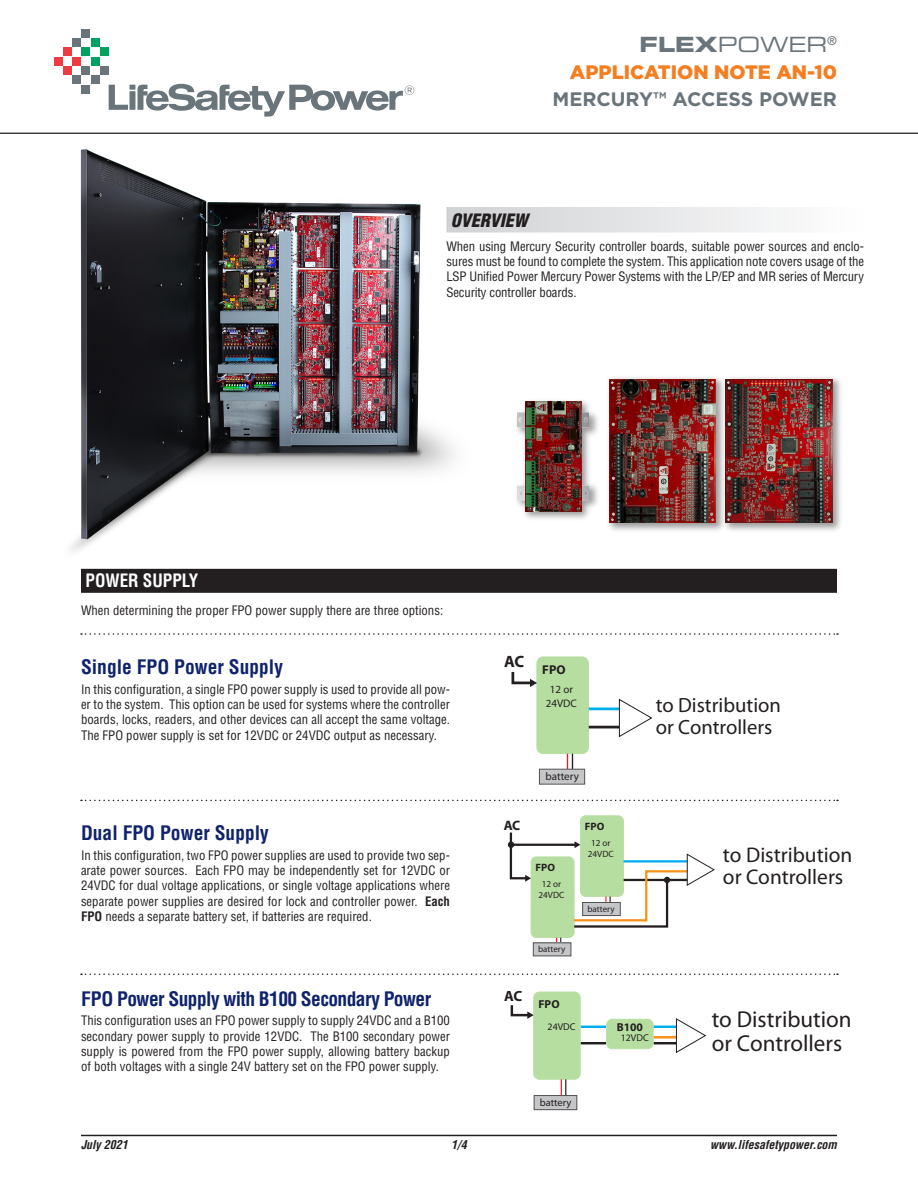
<style>
.page{position:relative;width:918px;height:1188px;background:#fff}
.page>*{position:absolute;margin:0;border:0;box-sizing:border-box;transform-origin:0 0}
.t1{font:23.1px/24.8px "Myriad Pro";color:#231f20}
.t2{font:21.3px/22.8px "Myriad Pro";color:#231f20}
.Data_Sheet_Header{font:21px "Eurostile LT Std Ex 2";color:#6a747b}
.t3{font:20.7px/21.9px "Myriad Pro";color:#231f20}
.t4{font:700 condensed 19.5px "Helvetica LT Std";color:#0f236c}
.t5{font:700 condensed 19.5px "Helvetica LT Std";letter-spacing:-.03em;color:#0f236c}
.Data_Sheet_Header-2{font:900 19.5px "Gotham";color:#f57e21}
.Data_Sheet_Header-3{font:700 19.5px "Gotham";color:#6a747b}
.SubHeading_1{font:700 condensed 18px "Helvetica LT Std";color:#fff;scale:.95 1}
.Header_with_Gradient{font:italic 900 condensed 18px "Helvetica LT Std";color:#231f20}
.t6{font:700 16.5px "Myriad Pro";color:#231f20}
.t7{font:700 14.85px "Myriad Pro";color:#231f20}
.t8{font:700 13.65px "Myriad Pro";color:#231f20}
.t9{font:condensed 12.75px/15.3px "Helvetica LT Std";color:#231f20;text-align:justify}
.t10{font:700 12.75px "Myriad Pro";color:#231f20}
.t11{font:italic 700 condensed 12px "Helvetica LT Std";color:#231f20}
.t12{font:700 11.55px "Myriad Pro";color:#231f20}
.t13{font:11.1px "Myriad Pro";color:#231f20}
.t14{font:10.95px/13.2px "Myriad Pro";color:#231f20;text-align:center}
.t15{font:700 10.65px "Myriad Pro";color:#231f20}
.t16{font:10.5px "Myriad Pro";color:#231f20}
.t17{font:9.9px "Myriad Pro";color:#231f20}
.t18{font:9.15px/10.9px "Myriad Pro";color:#231f20;text-align:center}
.t19{font:9px "Myriad Pro";color:#231f20}
.s1{font-family:"Eurostile LT Std Bold Ex 2"}
.s2{font-weight:700}
</style>
<div class="page">
<hr style="left:81px;top:1135px;width:756px;height:1px;background:#231f20">
<div style="left:446px;top:207px;width:418px;height:26px;background:linear-gradient(to right,#d0d1d4,#fefefe)"></div>
<img style="left:524px;top:400px;width:74px;height:119px">
<img style="left:517px;top:402px;width:72px;height:109px">
<img style="left:525px;top:402px;width:56px;height:109px">
<img style="left:729px;top:377px;width:112px;height:154px">
<img style="left:729px;top:379px;width:103px;height:144px">
<img style="left:609px;top:377px;width:120px;height:154px">
<img style="left:610px;top:379px;width:106px;height:144px">
<div style="left:81px;top:569px;width:756px;height:24px;background:#231f20"></div>
<hr style="left:589px;top:726px;width:36px;height:2px;background:#231f20">
<hr style="left:589px;top:707px;width:36px;height:3px;background:#00aeef">
<div style="left:537px;top:657px;width:51px;height:97px;background:#b7dea1;border-radius:6px"></div>
<div style="left:536px;top:656px;width:53px;height:98px;border:1px solid #70be44;border-radius:6px"></div>
<svg style="left:618px;top:698px;width:35px;height:40px"></svg>
<svg style="left:567px;top:754px;width:6px;height:15px"></svg>
<svg style="left:511px;top:669px;width:26px;height:18px"></svg>
<div style="left:539px;top:769px;width:46px;height:15px;background:#c5c6c8"></div>
<div style="left:539px;top:769px;width:46px;height:15px;border:1px solid #535355"></div>
<div style="left:531px;top:857px;width:43px;height:80px;background:#b7dea1;border-radius:5px"></div>
<div style="left:531px;top:857px;width:43px;height:81px;border:1px solid #70be44;border-radius:5px"></div>
<svg style="left:556px;top:938px;width:5px;height:5px"></svg>
<div style="left:533px;top:943px;width:38px;height:13px;background:#c5c6c8"></div>
<div style="left:533px;top:943px;width:38px;height:13px;border:1px solid #535355"></div>
<div style="left:580px;top:816px;width:43px;height:80px;background:#b7dea1;border-radius:5px"></div>
<div style="left:580px;top:815px;width:44px;height:82px;border:1px solid #70be44;border-radius:5px"></div>
<svg style="left:508px;top:833px;width:207px;height:96px"></svg>
<div style="left:583px;top:902px;width:37px;height:14px;background:#c5c6c8"></div>
<div style="left:582px;top:902px;width:39px;height:14px;border:1px solid #535355"></div>
<svg style="left:510px;top:1005px;width:23px;height:14px"></svg>
<div style="left:534px;top:992px;width:46px;height:87px;background:#b7dea1;border-radius:6px"></div>
<div style="left:533px;top:992px;width:48px;height:88px;border:1px solid #70be44;border-radius:6px"></div>
<svg style="left:561px;top:1079px;width:5px;height:16px"></svg>
<div style="left:534px;top:1096px;width:43px;height:14px;background:#c5c6c8"></div>
<div style="left:534px;top:1095px;width:43px;height:15px;border:1px solid #535355"></div>
<div style="left:607px;top:1019px;width:46px;height:30px;background:#b7dea1;border-radius:6px"></div>
<div style="left:606px;top:1019px;width:48px;height:30px;border:1px solid #70be44;border-radius:6px"></div>
<hr style="left:581px;top:1042px;width:25px;height:2px;background:#231f20">
<hr style="left:581px;top:1026px;width:25px;height:2px;background:#00aeef">
<hr style="left:654px;top:1042px;width:25px;height:2px;background:#231f20">
<hr style="left:654px;top:1026px;width:25px;height:2px;background:#00aeef">
<hr style="left:654px;top:1036px;width:25px;height:3px;background:#f7931d">
<svg style="left:675px;top:1018px;width:31px;height:35px"></svg>
<svg style="left:81px;top:800px;width:757px;height:1px"></svg>
<svg style="left:81px;top:633px;width:757px;height:2px"></svg>
<svg style="left:81px;top:974px;width:757px;height:1px"></svg>
<svg style="left:109px;top:84px;width:305px;height:33px"></svg>
<div style="left:54px;top:57px;width:8px;height:8px;background:#ee3a41"></div>
<div style="left:63px;top:48px;width:8px;height:8px;background:#ee3a41"></div>
<div style="left:73px;top:57px;width:8px;height:8px;background:#ee3a41"></div>
<div style="left:63px;top:67px;width:8px;height:8px;background:#ee3a41"></div>
<div style="left:73px;top:76px;width:8px;height:8px;background:#6a747b"></div>
<div style="left:82px;top:67px;width:8px;height:8px;background:#6a747b"></div>
<div style="left:91px;top:76px;width:8px;height:8px;background:#6a747b"></div>
<div style="left:101px;top:67px;width:8px;height:8px;background:#6a747b"></div>
<div style="left:73px;top:39px;width:8px;height:8px;background:#6a747b"></div>
<div style="left:82px;top:29px;width:8px;height:8px;background:#6a747b"></div>
<div style="left:82px;top:85px;width:8px;height:8px;background:#6a747b"></div>
<div style="left:82px;top:48px;width:8px;height:8px;background:#00a261"></div>
<div style="left:91px;top:39px;width:8px;height:8px;background:#00a261"></div>
<div style="left:101px;top:48px;width:8px;height:8px;background:#00a261"></div>
<div style="left:91px;top:57px;width:8px;height:8px;background:#00a261"></div>
<hr style="left:0;top:133px;width:918px;height:1px;background:#040503">
<img style="left:70px;top:149px;width:404px;height:403px">
<p class="Data_Sheet_Header" style="left:639px;top:30px;width:199px"><span class="s1">FLEX</span>POWER<sup>®</sup></p>
<p class="Data_Sheet_Header-2" style="left:570px;top:58px;width:269px">APPLICATION NOTE AN-10</p>
<p class="Data_Sheet_Header-3" style="left:552px;top:86px;width:286px">MERCURY™ ACCESS POWER</p>
<p class="Header_with_Gradient" style="left:451px;top:209px;width:78px">OVERVIEW</p>
<p class="t9" style="left:446px;top:238px;width:419px">When using Mercury Security controller boards, suitable power sources and enclo&shy;sures must be found to complete the system. This application note covers usage of the LSP Unified Power Mercury Power Systems with the LP/EP and MR series of Mercury Security controller boards.</p>
<p class="SubHeading_1" style="left:86px;top:569px;width:120px">POWER SUPPLY</p>
<p class="t9" style="left:81px;top:602px;width:364px">When determining the proper FPO power supply there are three options:</p>
<p class="t4" style="left:81px;top:655px;width:204px">Single FPO Power Supply</p>
<p class="t9" style="left:81px;top:681px;width:371px">In this configuration, a single FPO power supply is used to provide all pow&shy;er to the system. This option can be used for systems where the controller boards, locks, readers, and other devices can all accept the same voltage.<br>The FPO power supply is set for 12VDC or 24VDC output as necessary.</p>
<p class="t4" style="left:81px;top:821px;width:189px">Dual FPO Power Supply</p>
<p class="t9" style="left:81px;top:847px;width:371px">In this configuration, two FPO power supplies are used to provide two sep&shy;arate power sources. Each FPO may be independently set for 12VDC or 24VDC for dual voltage applications, or single voltage applications where separate power supplies are desired for lock and controller power. <span class="s2">Each FPO</span> needs a separate battery set, if batteries are required.</p>
<p class="t5" style="left:81px;top:986px;width:352px">FPO Power Supply with B100 Secondary Power</p>
<p class="t9" style="left:81px;top:1013px;width:371px">This configuration uses an FPO power supply to supply 24VDC and a B100 secondary power supply to provide 12VDC. The B100 secondary power supply is powered from the FPO power supply, allowing battery backup of both voltages with a single 24V battery set on the FPO power supply.</p>
<p class="t6" style="left:504px;top:651px;width:22px">AC</p>
<p class="t10" style="left:542px;top:662px;width:25px">FPO</p>
<p class="t14" style="left:546px;top:683px;width:33px">12 or<br>24VDC</p>
<p class="t3" style="left:656px;top:694px;width:127px">to Distribution or Controllers</p>
<p class="t13" style="left:545px;top:770px;width:35px">battery</p>
<p class="t8" style="left:504px;top:817px;width:18px">AC</p>
<p class="t15" style="left:536px;top:861px;width:21px">FPO</p>
<p class="t18" style="left:539px;top:879px;width:27px">12 or<br>24VDC</p>
<p class="t19" style="left:538px;top:943px;width:29px">battery</p>
<p class="t15" style="left:585px;top:820px;width:21px">FPO</p>
<p class="t18" style="left:588px;top:837px;width:27px">12 or<br>24VDC</p>
<p class="t19" style="left:587px;top:903px;width:29px">battery</p>
<p class="t7" style="left:504px;top:986px;width:20px">AC</p>
<p class="t12" style="left:539px;top:996px;width:23px">FPO</p>
<p class="t17" style="left:548px;top:1021px;width:29px">24VDC</p>
<p class="t12" style="left:617px;top:1019px;width:28px">B100</p>
<p class="t17" style="left:621px;top:1032px;width:29px">12VDC</p>
<p class="t2" style="left:723px;top:843px;width:131px">to Distribution or Controllers</p>
<p class="t1" style="left:712px;top:1006px;width:141px">to Distribution or Controllers</p>
<p class="t16" style="left:540px;top:1096px;width:33px">battery</p>
<p class="t11" style="left:81px;top:1137px;width:48px">July 2021</p>
<p class="t11" style="left:451px;top:1137px;width:17px">1/4</p>
<p class="t11" style="left:710px;top:1137px;width:128px">www.lifesafetypower.com</p>
</div>
